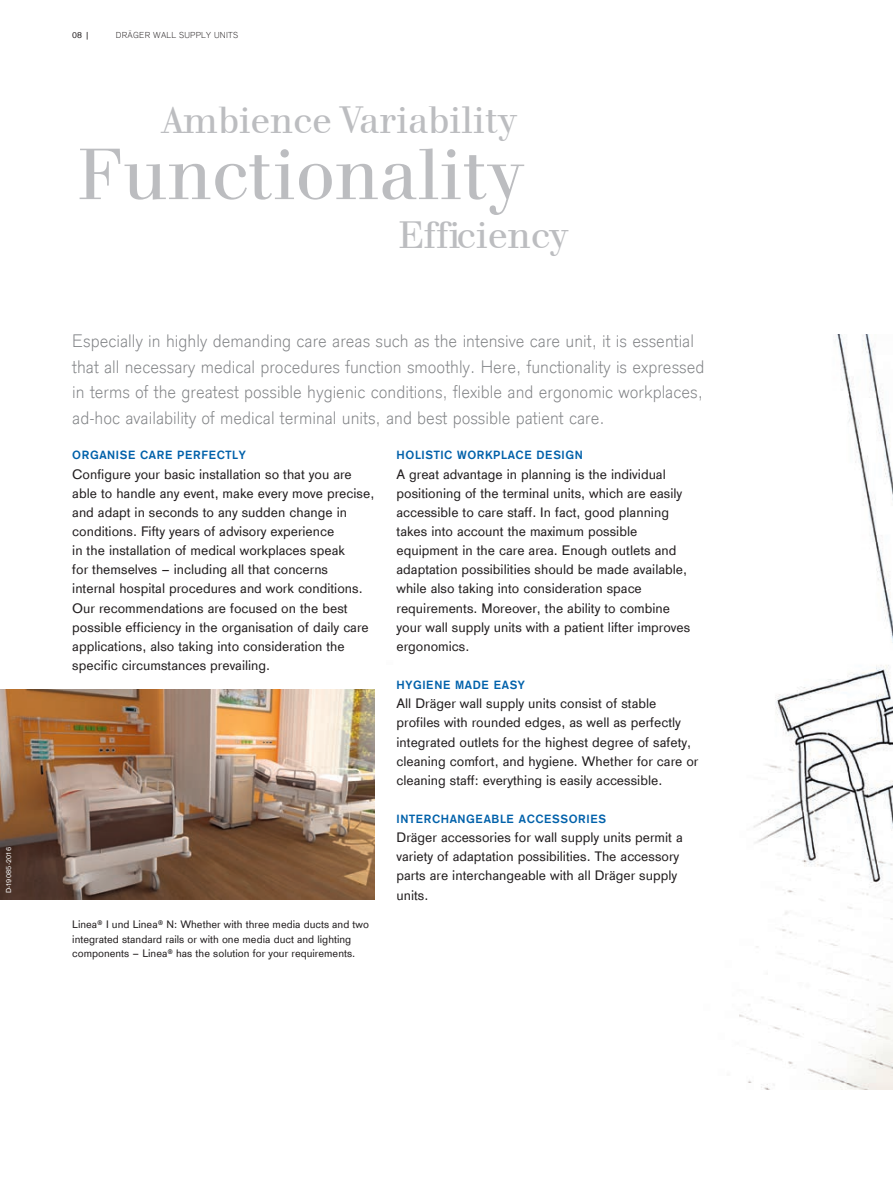
<style>
.page{position:relative;width:893px;height:1191px;background:#fff}
.page>*{position:absolute;margin:0;border:0;box-sizing:border-box;transform-origin:0 0}
.t1{font:75.6px "Draeger Walbaum Global";color:#bcbdc0}
.t2{font:39.6px "Draeger Walbaum Global";color:#bcbdc0}
.Einleitungstext{font:300 18.75px/25.5px "Draeger Sans Global";color:#808285}
.Fließtext_9_5pt{font:14.25px/19.2px "Draeger Sans Global";color:#231f20}
.Fließtext_Zwischenue{font:700 12.3px "Draeger Sans Global";letter-spacing:.05em;color:#0161aa}
.Bildunterschrift{font:11.25px/14.2px "Draeger Sans Global";color:#231f20}
.Rubrizierung{font:300 9px "Draeger Sans Global";letter-spacing:.025em;color:#231f20}
.Paginierung_links{font:9px "Draeger Sans Global";color:#231f20}
.Bildnummer_weiß{font:7.5px "Draeger Sans Global";letter-spacing:.025em;color:#fff}
.s1{font-size:39.15px}
</style>
<div class="page">
<img style="left:739px;top:335px;width:154px;height:754px">
<img style="left:0;top:689px;width:375px;height:210px">
<p class="Bildnummer_weiß" style="left:4px;top:893px;width:47px;rotate:-90deg">D-19085-2016</p>
<p class="Paginierung_links" style="left:72px;top:30px;width:19px">08 |</p>
<p class="Rubrizierung" style="left:116px;top:30px;width:124px">DRÄGER WALL SUPPLY UNITS</p>
<p class="t2" style="left:162px;top:88px;width:355px"><span class="s1">Ambience</span> Variability</p>
<p class="t1" style="left:77px;top:113px;width:446px">Functionality</p>
<p class="t2" style="left:398px;top:203px;width:170px">Efficiency</p>
<p class="Einleitungstext" style="left:72px;top:328px;width:634px">Especially in highly demanding care areas such as the intensive care unit, it is essential that all necessary medical procedures function smoothly. Here, functionality is expressed in terms of the greatest possible hygienic conditions, flexible and ergonomic workplaces, ad-hoc availability of medical terminal units, and best possible patient care.</p>
<p class="Fließtext_Zwischenue" style="left:72px;top:448px;width:175px">ORGANISE CARE PERFECTLY</p>
<p class="Fließtext_9_5pt" style="left:72px;top:464px;width:304px">Configure your basic installation so that you are able to handle any event, make every move precise, and adapt in seconds to any sudden change in conditions. Fifty years of advisory experience<br>in the installation of medical workplaces speak<br>for themselves – including all that concerns internal hospital procedures and work conditions.<br>Our recommendations are focused on the best possible efficiency in the organisation of daily care applications, also taking into consideration the specific circumstances prevailing.</p>
<p class="Bildunterschrift" style="left:72px;top:917px;width:298px">Linea® I und Linea® N: Whether with three media ducts and two integrated standard rails or with one media duct and lighting components – Linea® has the solution for your requirements.</p>
<p class="Fließtext_Zwischenue" style="left:396px;top:448px;width:188px">HOLISTIC WORKPLACE DESIGN</p>
<p class="Fließtext_9_5pt" style="left:396px;top:464px;width:295px">A great advantage in planning is the individual positioning of the terminal units, which are easily accessible to care staff. In fact, good planning takes into account the maximum possible equipment in the care area. Enough outlets and adaptation possibilities should be made available, while also taking into consideration space requirements. Moreover, the ability to combine your wall supply units with a patient lifter improves ergonomics.</p>
<p class="Fließtext_Zwischenue" style="left:396px;top:677px;width:130px">HYGIENE MADE EASY</p>
<p class="Fließtext_9_5pt" style="left:396px;top:693px;width:303px">All Dräger wall supply units consist of stable profiles with rounded edges, as well as perfectly integrated outlets for the highest degree of safety, cleaning comfort, and hygiene. Whether for care or cleaning staff: everything is easily accessible.</p>
<p class="Fließtext_Zwischenue" style="left:396px;top:811px;width:211px">INTERCHANGEABLE ACCESSORIES</p>
<p class="Fließtext_9_5pt" style="left:396px;top:827px;width:288px">Dräger accessories for wall supply units permit a variety of adaptation possibilities. The accessory parts are interchangeable with all Dräger supply units.</p>
</div>
